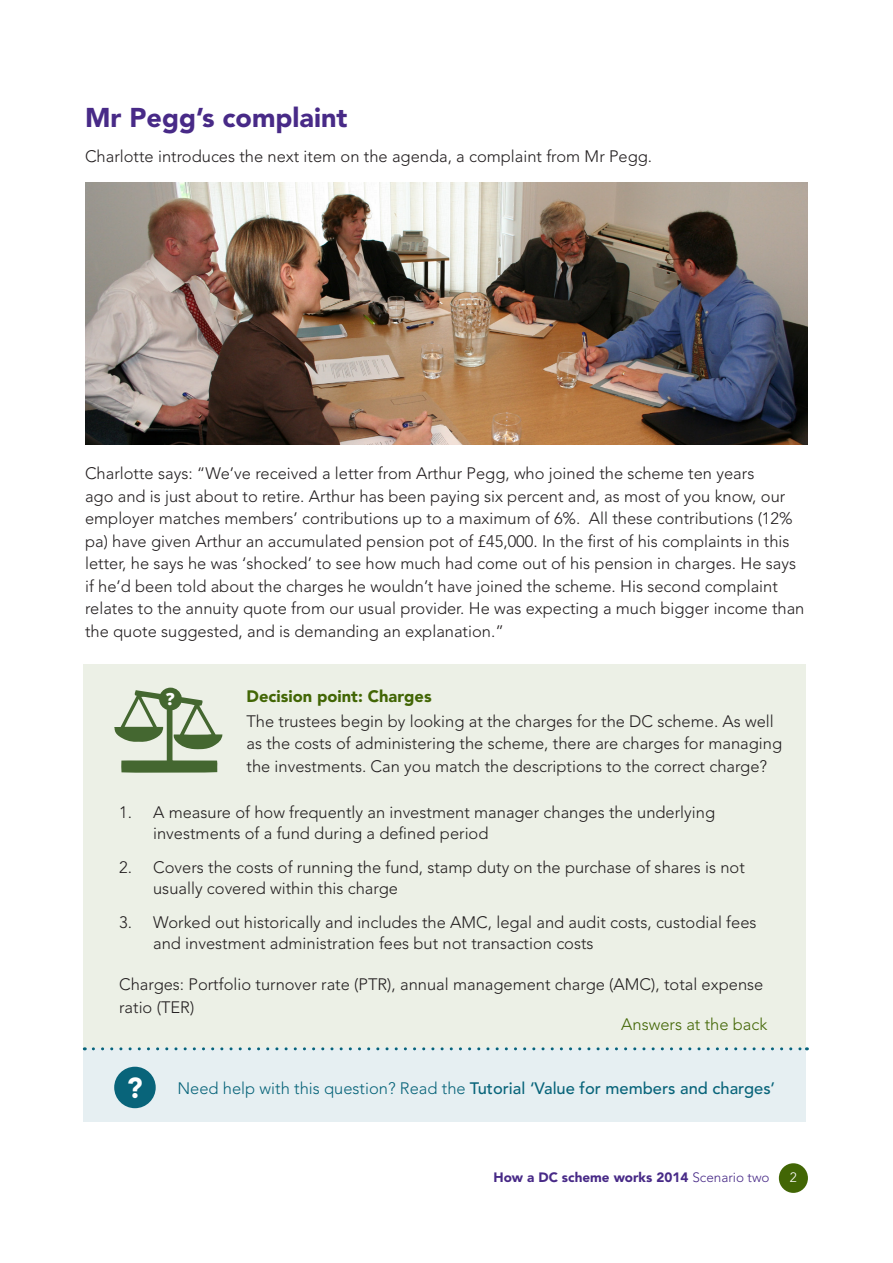
<style>
.page{position:relative;width:893px;height:1263px;background:#fff}
.page>*{position:absolute;margin:0;border:0;box-sizing:border-box;transform-origin:0 0}
.body_text{font:900 28.5px "Avenir LT Std";color:#fff}
.heading_2{font:900 27px "Avenir LT Std";color:#482a87}
.t1{font:800 16.95px "Open Sans";color:#fff}
.body_text-2{font:300 16.5px/22.5px "Avenir LT Std";color:#231f20}
.body_text-3{font:500 16.5px "Avenir LT Std";color:#08647a}
.heading_4{font:900 16.5px "Avenir LT Std";color:#426605}
.body_text-4{font:300 16.5px "Avenir LT Std";color:#426605}
.t2{font:900 13.5px "Avenir LT Std";color:#482a87}
.t3{font:300 13.5px "Avenir LT Std";color:#fff}
.s1{font-weight:300}
</style>
<div class="page">
<div style="left:779px;top:1163px;width:29px;height:30px;background:#426605;border-radius:50%"></div>
<img style="left:85px;top:183px;width:723px;height:261px">
<div style="left:83px;top:664px;width:723px;height:400px;background:#ecf0e6"></div>
<svg style="left:114px;top:688px;width:108px;height:85px"></svg>
<div style="left:83px;top:1048px;width:723px;height:74px;background:#e6eff2"></div>
<svg style="left:93px;top:1047px;width:714px;height:3px"></svg>
<div style="left:114px;top:1067px;width:42px;height:41px;background:#08647a;border-radius:50%"></div>
<p class="heading_2" style="left:85px;top:101px;width:264px">Mr Pegg’s complaint</p>
<p class="body_text-2" style="left:85px;top:145px;width:569px">Charlotte introduces the next item on the agenda, a complaint from Mr Pegg.</p>
<p class="body_text-2" style="left:85px;top:462px;width:721px">Charlotte says: “We’ve received a letter from Arthur Pegg, who joined the scheme ten years<br>ago and is just about to retire. Arthur has been paying six percent and, as most of you know, our employer matches members’ contributions up to a maximum of 6%. All these contributions (12% pa) have given Arthur an accumulated pension pot of £45,000. In the first of his complaints in this letter, he says he was ‘shocked’ to see how much had come out of his pension in charges. He says if he’d been told about the charges he wouldn’t have joined the scheme. His second complaint relates to the annuity quote from our usual provider. He was expecting a much bigger income than the quote suggested, and is demanding an explanation.”</p>
<p class="t1" style="left:166px;top:686px;width:10px">?</p>
<p class="heading_4" style="left:246px;top:686px;width:187px">Decision point: Charges</p>
<p class="body_text-2" style="left:246px;top:710px;width:537px">The trustees begin by looking at the charges for the DC scheme. As well as the costs of administering the scheme, there are charges for managing the investments. Can you match the descriptions to the correct charge?</p>
<p class="body_text-2" style="left:153px;top:802px;width:563px;line-height:21px;text-indent:-34px">1. A measure of how frequently an investment manager changes the underlying investments of a fund during a defined period</p>
<p class="body_text-2" style="left:153px;top:857px;width:593px;line-height:21px;text-indent:-34px">2. Covers the costs of running the fund, stamp duty on the purchase of shares is not usually covered within this charge</p>
<p class="body_text-2" style="left:153px;top:911px;width:605px;line-height:21px;text-indent:-34px">3. Worked out historically and includes the AMC, legal and audit costs, custodial fees and investment administration fees but not transaction costs</p>
<p class="body_text-2" style="left:119px;top:973px;width:646px">Charges: Portfolio turnover rate (PTR), annual management charge (AMC), total expense ratio (TER)</p>
<p class="body_text-4" style="left:621px;top:1014px;width:148px">Answers at the back</p>
<p class="body_text" style="left:127px;top:1071px;width:17px">?</p>
<p class="body_text-3" style="left:177px;top:1078px;width:599px"><span class="s1">Need help with this question? Read the</span> Tutorial ‘Value for members and charges’</p>
<p class="t2" style="left:493px;top:1169px;width:278px">How a DC scheme works 2014 <span class="s1">Scenario two</span></p>
<p class="t3" style="left:790px;top:1170px;width:9px">2</p>
</div>
